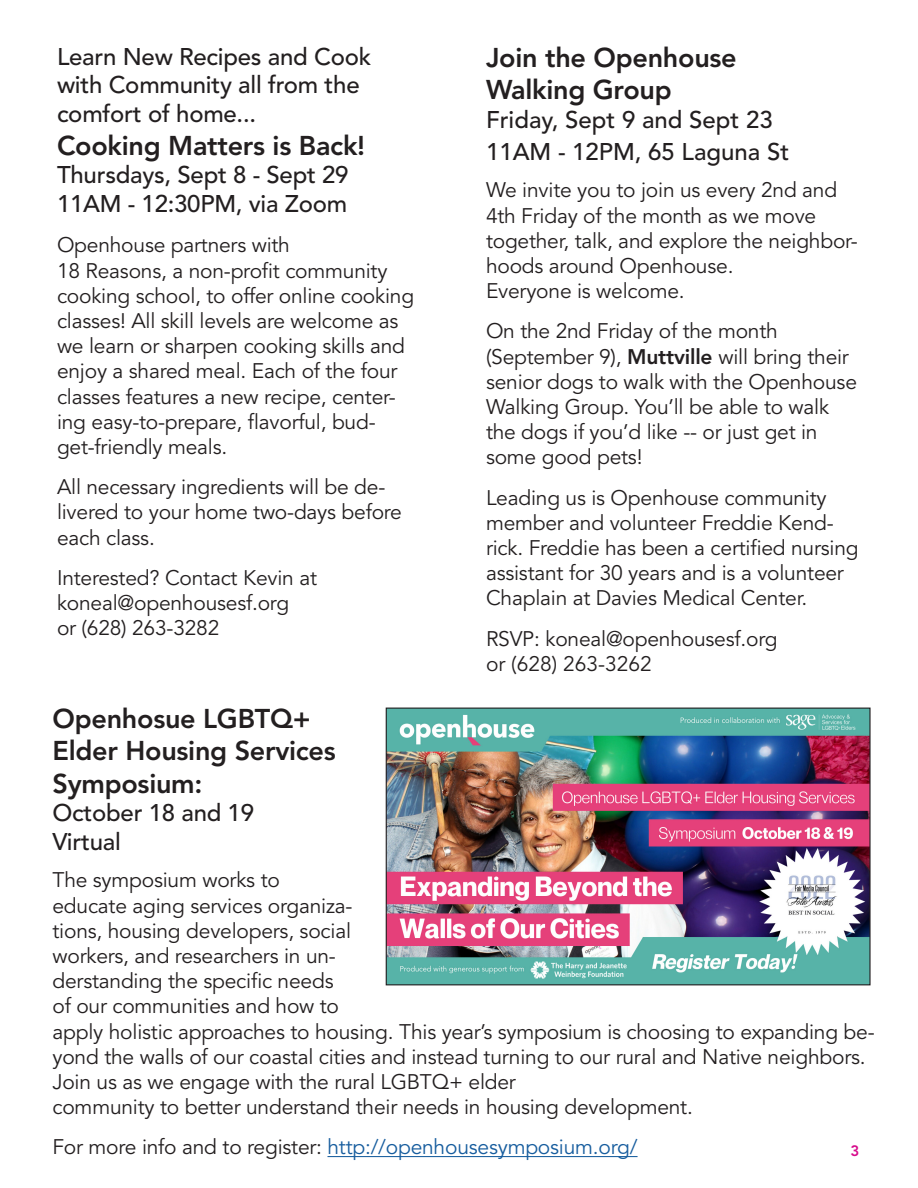
<style>
.page{position:relative;width:918px;height:1188px;background:#fff}
.page>*{position:absolute;margin:0;border:0;box-sizing:border-box;transform-origin:0 0}
.t1{font:800 27px/32.4px "Avenir";letter-spacing:-.01em;color:#231f20}
.t2{font:500 24px/28.8px "Avenir";letter-spacing:-.01em;color:#231f20}
.t3{font:21px/25.2px "Avenir";letter-spacing:-.01em;color:#231f20}
.t4{font:21px "Avenir";letter-spacing:-.01em;color:#175d9e}
.t5{font:800 15px "Avenir";color:#d70c8c}
.s1{font-weight:800}
.s2{color:#231f20}
</style>
<div class="page">
<hr style="left:327px;top:1156px;width:311px;height:1px;background:#175d9e">
<img style="left:388px;top:710px;width:481px;height:273px">
<div style="left:386px;top:708px;width:485px;height:277px;border:1px solid #231f20"></div>
<p class="t2" style="left:57px;top:42px;width:316px">Learn New Recipes and Cook with Community all from the</p>
<p class="t2" style="left:57px;top:100px;width:201px">comfort of home...</p>
<p class="t1" style="left:57px;top:129px;width:310px">Cooking Matters is Back!</p>
<p class="t2" style="left:57px;top:161px;width:293px">Thursdays, Sept 8 - Sept 29</p>
<p class="t2" style="left:57px;top:190px;width:292px">11AM - 12:30PM, via Zoom</p>
<p class="t3" style="left:57px;top:233px;width:234px">Openhouse partners with</p>
<p class="t3" style="left:57px;top:258px;width:359px">18 Reasons, a non-profit community cooking school, to offer online cooking classes! All skill levels are welcome as we learn or sharpen cooking skills and enjoy a shared meal. Each of the four classes features a new recipe, center&shy;ing easy-to-prepare, flavorful, bud&shy;get-friendly meals.</p>
<p class="t3" style="left:57px;top:475px;width:346px">All necessary ingredients will be de&shy;livered to your home two-days before each class.</p>
<p class="t3" style="left:57px;top:565px;width:262px">Interested? Contact Kevin at</p>
<p class="t3" style="left:57px;top:591px;width:234px">koneal@openhousesf.org</p>
<p class="t3" style="left:57px;top:616px;width:164px">or (628) 263-3282</p>
<p class="t1" style="left:486px;top:41px;width:252px">Join the Openhouse</p>
<p class="t1" style="left:486px;top:73px;width:187px">Walking Group</p>
<p class="t2" style="left:486px;top:106px;width:288px">Friday, Sept 9 and Sept 23</p>
<p class="t2" style="left:486px;top:138px;width:305px">11AM - 12PM, 65 Laguna St</p>
<p class="t3" style="left:486px;top:178px;width:373px">We invite you to join us every 2nd and 4th Friday of the month as we move together, talk, and explore the neighbor&shy;hoods around Openhouse.</p>
<p class="t3" style="left:486px;top:279px;width:200px">Everyone is welcome.</p>
<p class="t3" style="left:486px;top:319px;width:293px">On the 2nd Friday of the month</p>
<p class="t3" style="left:486px;top:344px;width:373px">(September 9), <span class="s1">Muttville</span> will bring their senior dogs to walk with the Openhouse Walking Group. You’ll be able to walk the dogs if you’d like -- or just get in some good pets!</p>
<p class="t3" style="left:486px;top:485px;width:374px">Leading us is Openhouse community member and volunteer Freddie Kend&shy;rick. Freddie has been a certified nursing assistant for 30 years and is a volunteer Chaplain at Davies Medical Center.</p>
<p class="t3" style="left:486px;top:626px;width:293px">RSVP: koneal@openhousesf.org</p>
<p class="t3" style="left:486px;top:652px;width:167px">or (628) 263-3262</p>
<p class="t1" style="left:52px;top:702px;width:285px">Openhosue LGBTQ+<br>Elder Housing Services<br>Symposium:</p>
<p class="t2" style="left:52px;top:799px;width:203px">October 18 and 19</p>
<p class="t2" style="left:52px;top:828px;width:70px">Virtual</p>
<p class="t3" style="left:52px;top:868px;width:229px">The symposium works to</p>
<p class="t3" style="left:52px;top:893px;width:824px">educate aging services organiza-<br>tions, housing developers, social<br>workers, and researchers in un-<br>derstanding the specific needs<br>of our communities and how to<br>apply holistic approaches to housing. This year’s symposium is choosing to expanding be&shy;yond the walls of our coastal cities and instead turning to our rural and Native neighbors.<br>Join us as we engage with the rural LGBTQ+ elder</p>
<p class="t3" style="left:52px;top:1095px;width:642px">community to better understand their needs in housing development.</p>
<p class="t4" style="left:52px;top:1135px;width:587px"><span class="s2">For more info and to register:</span> http://openhousesymposium.org/</p>
<p class="t5" style="left:851px;top:1142px;width:10px">3</p>
</div>
